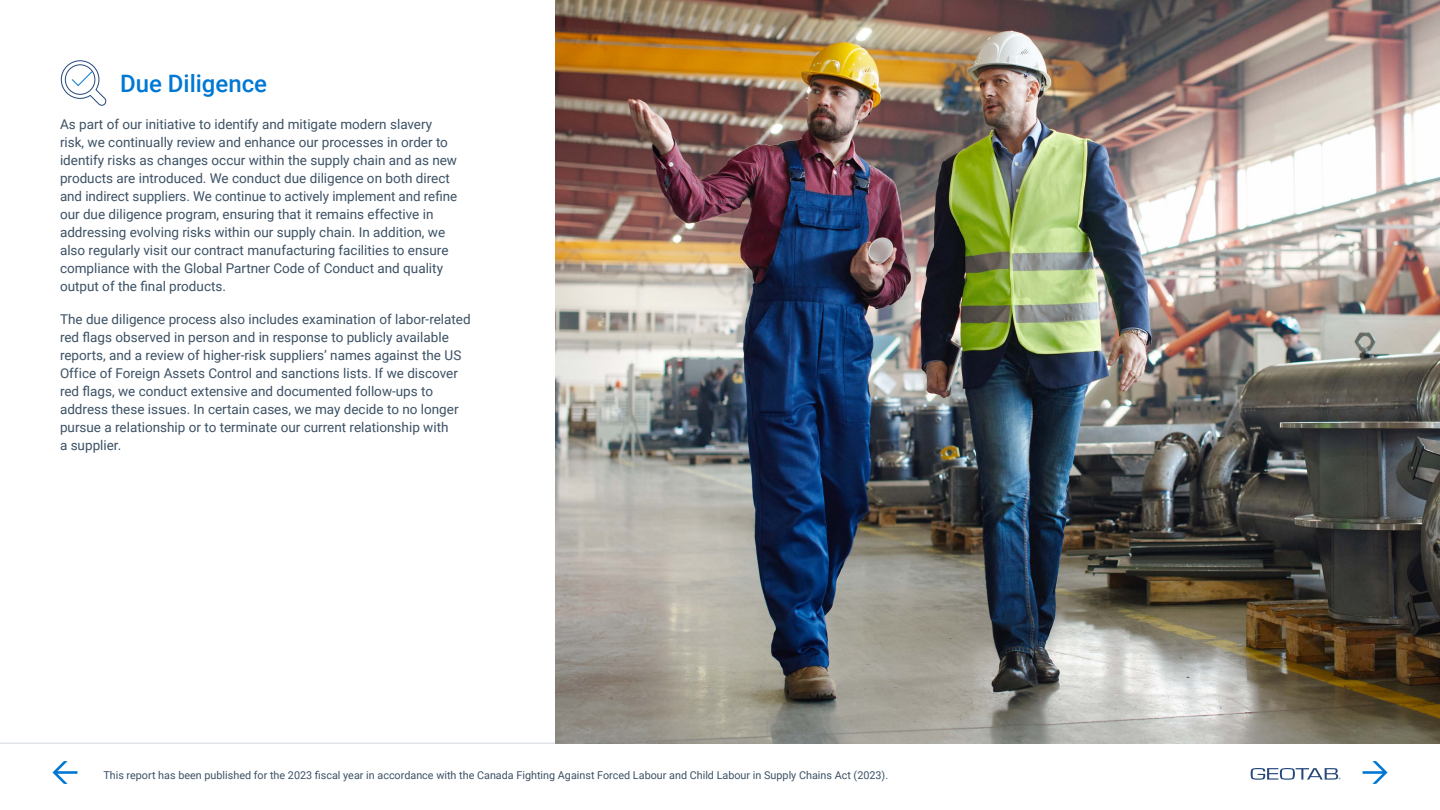
<style>
.page{position:relative;width:1440px;height:810px;background:#fff}
.page>*{position:absolute;margin:0;border:0;box-sizing:border-box;transform-origin:0 0}
.Subheading__H4{font:500 24px "Roboto";color:#0078d3}
.Body__P{font:13.5px/18px "Roboto";color:#3c5164}
.t1{font:10.8px "Roboto";color:#3c5164}
</style>
<div class="page">
<hr style="left:0;top:743px;width:1440px;height:1px;background:#d1d6dd">
<svg style="left:1251px;top:768px;width:90px;height:12px"></svg>
<img style="left:555px;top:0;width:885px;height:744px">
<svg style="left:60px;top:60px;width:47px;height:46px"></svg>
<svg style="left:52px;top:761px;width:25px;height:23px"></svg>
<svg style="left:1363px;top:761px;width:25px;height:23px"></svg>
<h3 class="Subheading__H4" style="left:120px;top:67px;width:149px">Due Diligence</h3>
<p class="Body__P" style="left:60px;top:115px;width:399px">As part of our initiative to identify and mitigate modern slavery risk, we continually review and enhance our processes in order to identify risks as changes occur within the supply chain and as new products are introduced. We conduct due diligence on both direct and indirect suppliers. We continue to actively implement and refine our due diligence program, ensuring that it remains effective in addressing evolving risks within our supply chain. In addition, we also regularly visit our contract manufacturing facilities to ensure compliance with the Global Partner Code of Conduct and quality output of the final products.</p>
<p class="Body__P" style="left:60px;top:310px;width:412px">The due diligence process also includes examination of labor-related red flags observed in person and in response to publicly available reports, and a review of higher-risk suppliers’ names against the U S Office of Foreign Assets Control and sanctions lists. If we discover red flags, we conduct extensive and documented follow-ups to address these issues. In certain cases, we may decide to no longer pursue a relationship or to terminate our current relationship with<br>a supplier.</p>
<p class="t1" style="left:103px;top:768px;width:786px">This report has been published for the 2023 fiscal year in accordance with the Canada Fighting Against Forced Labour and Child Labour in Supply Chains Act (2023).</p>
</div>
